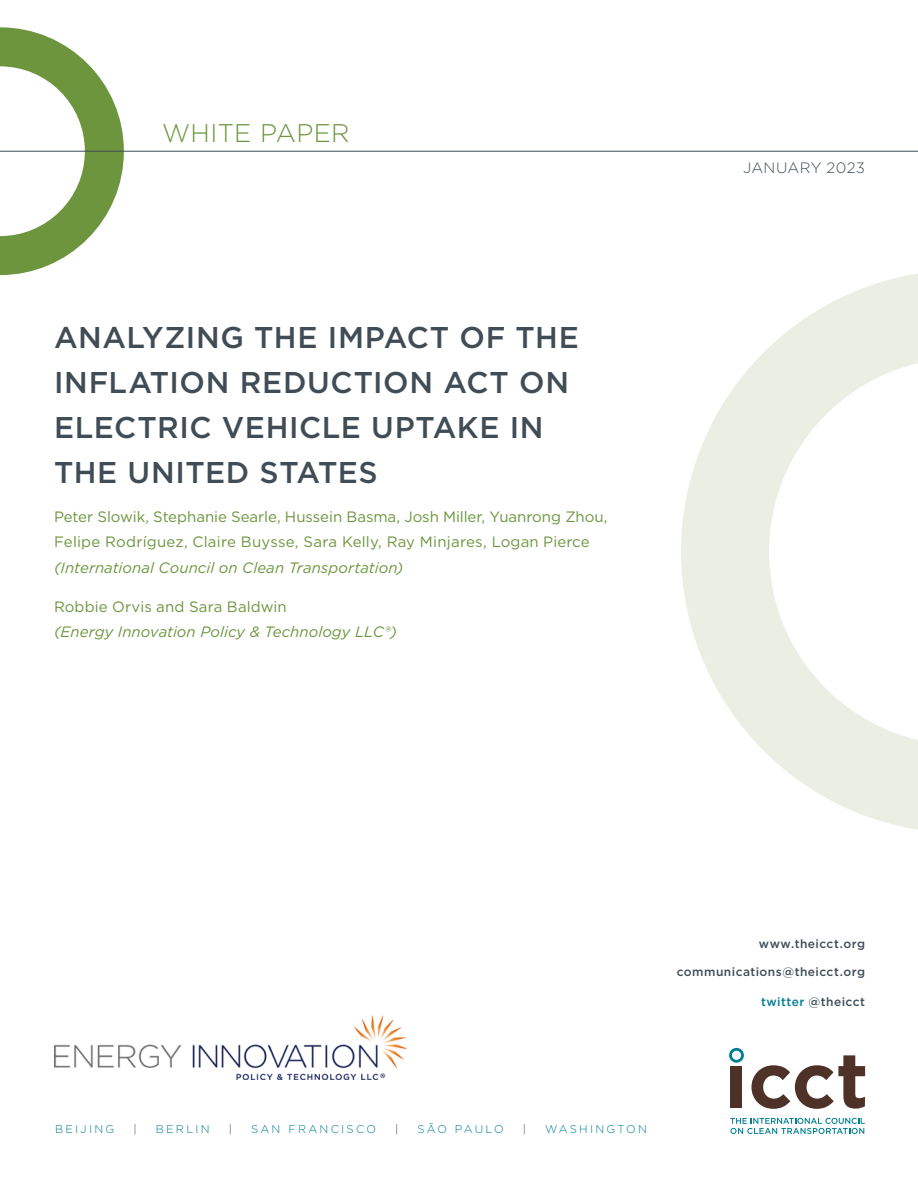
<style>
.page{position:relative;width:918px;height:1188px;background:#fff}
.page>*{position:absolute;margin:0;border:0;box-sizing:border-box;transform-origin:0 0}
.t1{font:500 30px/45px "Gotham";letter-spacing:.02em;color:#404d56}
.t2{font:300 25.5px "Gotham";letter-spacing:.015em;color:#6c953e}
.t3{font:15px/25.5px "Gotham";color:#6c953e}
.t4{font:italic 15px "Gotham";letter-spacing:.005em;color:#6c953e}
.t5{font:300 15px "Gotham";letter-spacing:.025em;color:#404d56}
.t6{font:500 12px "Gotham";letter-spacing:.04em;color:#404d56}
.t7{font:300 11.25px "Gotham";letter-spacing:.2em;color:#007e94}
.t8{font:300 11.25px "Gotham";letter-spacing:.17em;color:#007e94}
.t9{font:300 11.25px "Gotham";color:#404d56}
.s1{color:#007e94}
</style>
<div class="page">
<svg style="left:0;top:27px;width:124px;height:248px"></svg>
<hr style="left:0;top:151px;width:918px;height:1px;background:#404d56">
<svg style="left:681px;top:274px;width:237px;height:556px"></svg>
<svg style="left:730px;top:1118px;width:135px;height:16px"></svg>
<div style="left:730px;top:1066px;width:12px;height:42px;background:#4e3228"></div>
<svg style="left:751px;top:1055px;width:114px;height:54px"></svg>
<svg style="left:729px;top:1048px;width:15px;height:15px"></svg>
<img style="left:54px;top:1015px;width:353px;height:65px">
<h2 class="t2" style="left:162px;top:116px;width:189px">WHITE PAPER</h2>
<h1 class="t1" style="left:54px;top:315px;width:526px">ANALYZING THE IMPACT OF THE<br>INFLATION REDUCTION ACT ON<br>ELECTRIC VEHICLE UPTAKE IN<br>THE UNITED STATES</h1>
<p class="t3" style="left:54px;top:504px;width:555px">Peter Slowik, Stephanie Searle, Hussein Basma, Josh Miller, Yuanrong Zhou,<br>Felipe Rodríguez, Claire Buysse, Sara Kelly, Ray Minjares, Logan Pierce</p>
<p class="t4" style="left:54px;top:558px;width:351px">(International Council on Clean Transportation)</p>
<p class="t3" style="left:54px;top:594px;width:234px">Robbie Orvis and Sara Baldwin</p>
<p class="t4" style="left:54px;top:623px;width:345px">(Energy Innovation Policy &amp; Technology LLC®)</p>
<p class="t5" style="left:743px;top:158px;width:124px">JANUARY 2023</p>
<p class="t6" style="left:759px;top:936px;width:108px">www.theicct.org</p>
<p class="t6" style="left:677px;top:964px;width:190px">communications@theicct.org</p>
<p class="t6" style="left:761px;top:994px;width:105px"><span class="s1">twitter</span> @theicct</p>
<p class="t7" style="left:55px;top:1122px;width:61px">BEIJING</p>
<p class="t9" style="left:133px;top:1122px;width:5px">|</p>
<p class="t7" style="left:156px;top:1122px;width:55px">BERLIN</p>
<p class="t9" style="left:229px;top:1122px;width:5px">|</p>
<p class="t7" style="left:251px;top:1122px;width:126px">SAN FRANCISCO</p>
<p class="t9" style="left:395px;top:1122px;width:5px">|</p>
<p class="t8" style="left:417px;top:1122px;width:88px">SÃO PAULO</p>
<p class="t9" style="left:523px;top:1122px;width:5px">|</p>
<p class="t7" style="left:545px;top:1122px;width:103px">WASHINGTON</p>
</div>
